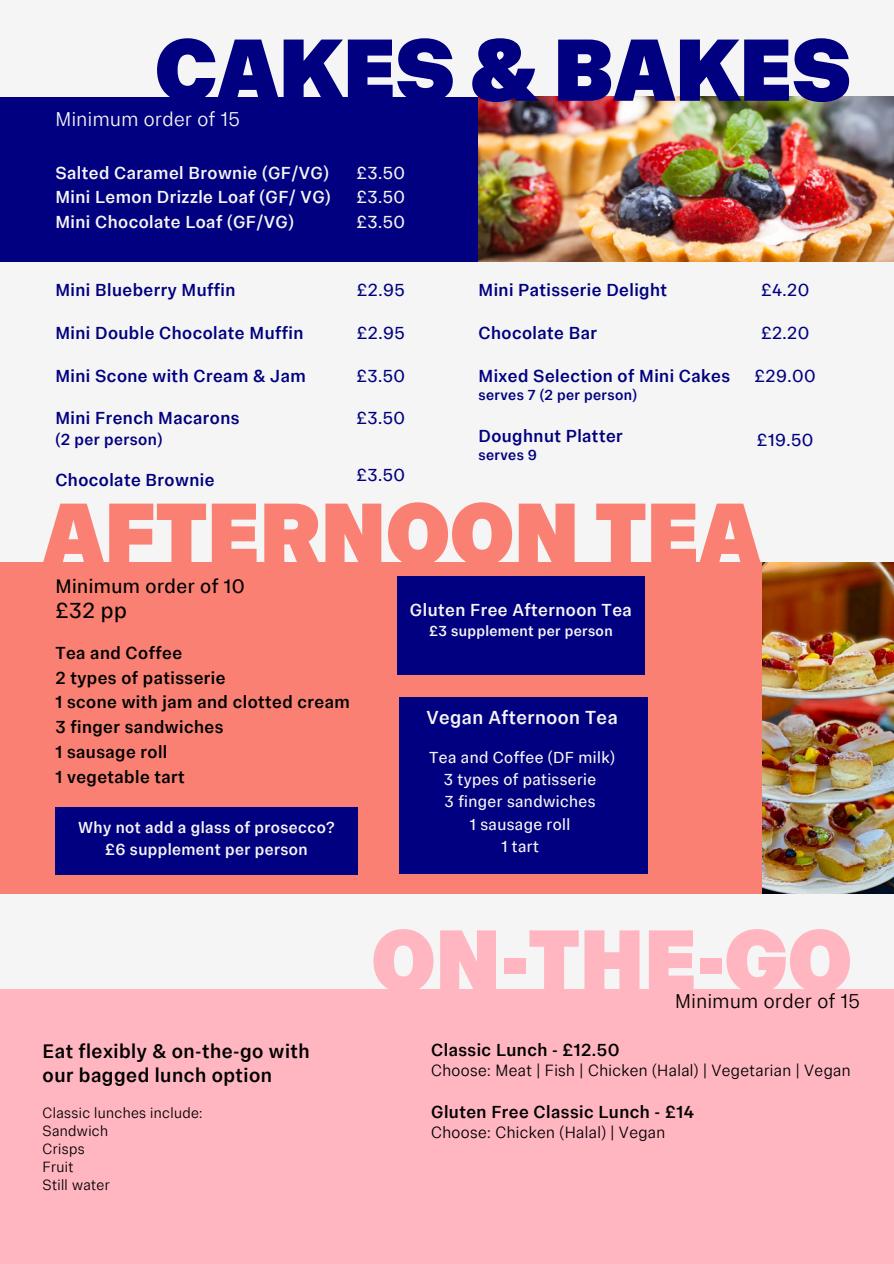
<style>
.page{position:relative;width:894px;height:1264px;background:#fff}
.page>*{position:absolute;margin:0;border:0;box-sizing:border-box;transform-origin:0 0}
.t1{font:800 90px "Imperial Sans Text";letter-spacing:-.02em;color:#fa8073}
.t2{font:800 90px "Imperial Sans Text";letter-spacing:-.02em;color:#000080}
.t3{font:800 90px "Imperial Sans Text";letter-spacing:-.02em;color:#ffb6c1}
.t4{font:22.5px "Imperial Sans Text";color:#000}
.t5{font:500 20.25px/23.7px "Imperial Sans Text";letter-spacing:.025em;color:#000}
.t6{font:20.25px "Imperial Sans Text";letter-spacing:.025em;color:#000}
.t7{font:300 20.25px "Imperial Sans Text";letter-spacing:.025em;color:#f5f5f5}
.t8{font:300 20.25px "Imperial Sans Text";letter-spacing:.025em;color:#000}
.t9{font:500 19.5px "Imperial Sans Text";letter-spacing:.025em;color:#f5f5f5}
.t10{font:500 18px "Imperial Sans Text";letter-spacing:.025em;color:#000080}
.t11{font:500 18px/24.8px "Imperial Sans Text";letter-spacing:.025em;color:#000}
.t12{font:500 18px/24.8px "Imperial Sans Text";letter-spacing:.025em;color:#f5f5f5;text-align:justify}
.t13{font:18px "Imperial Sans Text";letter-spacing:.025em;color:#000080}
.t14{font:18px "Imperial Sans Text";color:#f5f5f5}
.t15{font:300 16.5px "Imperial Sans Text";letter-spacing:.025em;color:#000}
.t16{font:16.5px "Imperial Sans Text";letter-spacing:.025em;color:#f5f5f5}
.t17{font:500 16.5px/22.5px "Imperial Sans Text";letter-spacing:.025em;color:#f5f5f5;text-align:center}
.t18{font:500 16.5px "Imperial Sans Text";letter-spacing:.025em;color:#000080}
.t19{font:300 15px "Imperial Sans Text";letter-spacing:.025em;color:#000}
.t20{font:500 15px "Imperial Sans Text";letter-spacing:.025em;color:#000080}
.t21{font:500 15px "Imperial Sans Text";letter-spacing:.025em;color:#f5f5f5}
</style>
<div class="page">
<div style="left:0;top:0;width:893px;height:1263px;background:#f5f5f5"></div>
<div style="left:0;top:562px;width:893px;height:331px;background:#fa8073"></div>
<div style="left:0;top:97px;width:893px;height:165px;background:#000080"></div>
<div style="left:0;top:988px;width:893px;height:275px;background:#ffb6c1"></div>
<div style="left:55px;top:806px;width:302px;height:68px;background:#000080"></div>
<div style="left:399px;top:697px;width:247px;height:177px;background:#000080"></div>
<div style="left:397px;top:577px;width:247px;height:98px;background:#000080"></div>
<img style="left:762px;top:562px;width:131px;height:331px">
<img style="left:478px;top:97px;width:415px;height:164px">
<h6 class="t2" style="left:154px;top:33px;width:699px">CAKES &amp; BAKES</h6>
<h6 class="t7" style="left:55px;top:111px;width:186px">Minimum order of 15</h6>
<h6 class="t12" style="left:55px;top:162px;width:277px">Salted Caramel Brownie (GF/VG)<br>Mini Lemon Drizzle Loaf (GF/ VG)<br>Mini Chocolate Loaf (GF/VG)</h6>
<h6 class="t14" style="left:356px;top:165px;width:50px">£3.50</h6>
<p class="t14" style="left:356px;top:190px;width:50px">£3.50</p>
<p class="t14" style="left:356px;top:215px;width:50px">£3.50</p>
<p class="t10" style="left:55px;top:282px;width:182px">Mini Blueberry Muffin</p>
<h6 class="t10" style="left:55px;top:325px;width:249px">Mini Double Chocolate Muffin</h6>
<h6 class="t10" style="left:55px;top:368px;width:252px">Mini Scone with Cream &amp; Jam</h6>
<h6 class="t10" style="left:55px;top:411px;width:186px">Mini French Macarons</h6>
<h6 class="t18" style="left:55px;top:432px;width:108px">(2 per person)</h6>
<h6 class="t10" style="left:55px;top:473px;width:160px">Chocolate Brownie</h6>
<p class="t13" style="left:357px;top:282px;width:49px">£2.95</p>
<p class="t13" style="left:357px;top:325px;width:49px">£2.95</p>
<p class="t13" style="left:356px;top:368px;width:50px">£3.50</p>
<p class="t13" style="left:356px;top:411px;width:50px">£3.50</p>
<p class="t13" style="left:356px;top:467px;width:50px">£3.50</p>
<p class="t10" style="left:478px;top:282px;width:190px">Mini Patisserie Delight</p>
<p class="t10" style="left:478px;top:325px;width:120px">Chocolate Bar</p>
<h1 class="t10" style="left:478px;top:368px;width:253px">Mixed Selection of Mini Cakes</h1>
<h1 class="t20" style="left:478px;top:388px;width:160px">serves 7 (2 per person)</h1>
<h5 class="t10" style="left:478px;top:429px;width:146px">Doughnut Platter</h5>
<h5 class="t20" style="left:478px;top:449px;width:60px">serves 9</h5>
<h3 class="t13" style="left:760px;top:282px;width:50px">£4.20</h3>
<h6 class="t13" style="left:760px;top:325px;width:50px">£2.20</h6>
<h6 class="t13" style="left:754px;top:368px;width:63px">£29.00</h6>
<h4 class="t13" style="left:756px;top:432px;width:58px">£19.50</h4>
<h6 class="t1" style="left:42px;top:497px;width:721px">AFTERNOON TEA</h6>
<p class="t6" style="left:55px;top:577px;width:191px">Minimum order of 10</p>
<p class="t12" style="left:410px;top:598px;width:223px">Gluten Free Afternoon Tea</p>
<p class="t21" style="left:429px;top:624px;width:185px">£3 supplement per person</p>
<h5 class="t4" style="left:55px;top:601px;width:73px">£32 pp</h5>
<h6 class="t11" style="left:55px;top:642px;width:296px">Tea and Coffee<br>2 types of patisserie<br>1 scone with jam and clotted cream<br>3 finger sandwiches<br>1 sausage roll<br>1 vegetable tart</h6>
<p class="t17" style="left:78px;top:817px;width:258px">Why not add a glass of prosecco? £6 supplement per person</p>
<p class="t9" style="left:426px;top:709px;width:193px">Vegan Afternoon Tea</p>
<p class="t16" style="left:429px;top:750px;width:187px">Tea and Coffee (DF milk)</p>
<p class="t16" style="left:443px;top:772px;width:154px">3 types of patisserie</p>
<p class="t16" style="left:444px;top:795px;width:152px">3 finger sandwiches</p>
<p class="t16" style="left:469px;top:817px;width:102px">1 sausage roll</p>
<p class="t16" style="left:501px;top:839px;width:39px">1 tart</p>
<p class="t5" style="left:43px;top:1041px;width:268px">Eat flexibly &amp; on-the-go with our bagged lunch option</p>
<h6 class="t19" style="left:43px;top:1106px;width:161px">Classic lunches include:</h6>
<p class="t19" style="left:43px;top:1124px;width:67px">Sandwich</p>
<h1 class="t19" style="left:43px;top:1142px;width:44px">Crisps</h1>
<h5 class="t19" style="left:43px;top:1160px;width:32px">Fruit</h5>
<h2 class="t19" style="left:43px;top:1178px;width:69px">Still water</h2>
<h1 class="t3" style="left:370px;top:924px;width:483px">ON-THE-GO</h1>
<p class="t8" style="left:675px;top:992px;width:186px">Minimum order of 15</p>
<p class="t11" style="left:431px;top:1038px;width:190px">Classic Lunch - £12.50</p>
<p class="t15" style="left:431px;top:1063px;width:421px">Choose: Meat | Fish | Chicken (Halal) | Vegetarian | Vegan</p>
<p class="t11" style="left:431px;top:1100px;width:264px">Gluten Free Classic Lunch - £14</p>
<p class="t15" style="left:431px;top:1125px;width:235px">Choose: Chicken (Halal) | Vegan</p>
</div>
